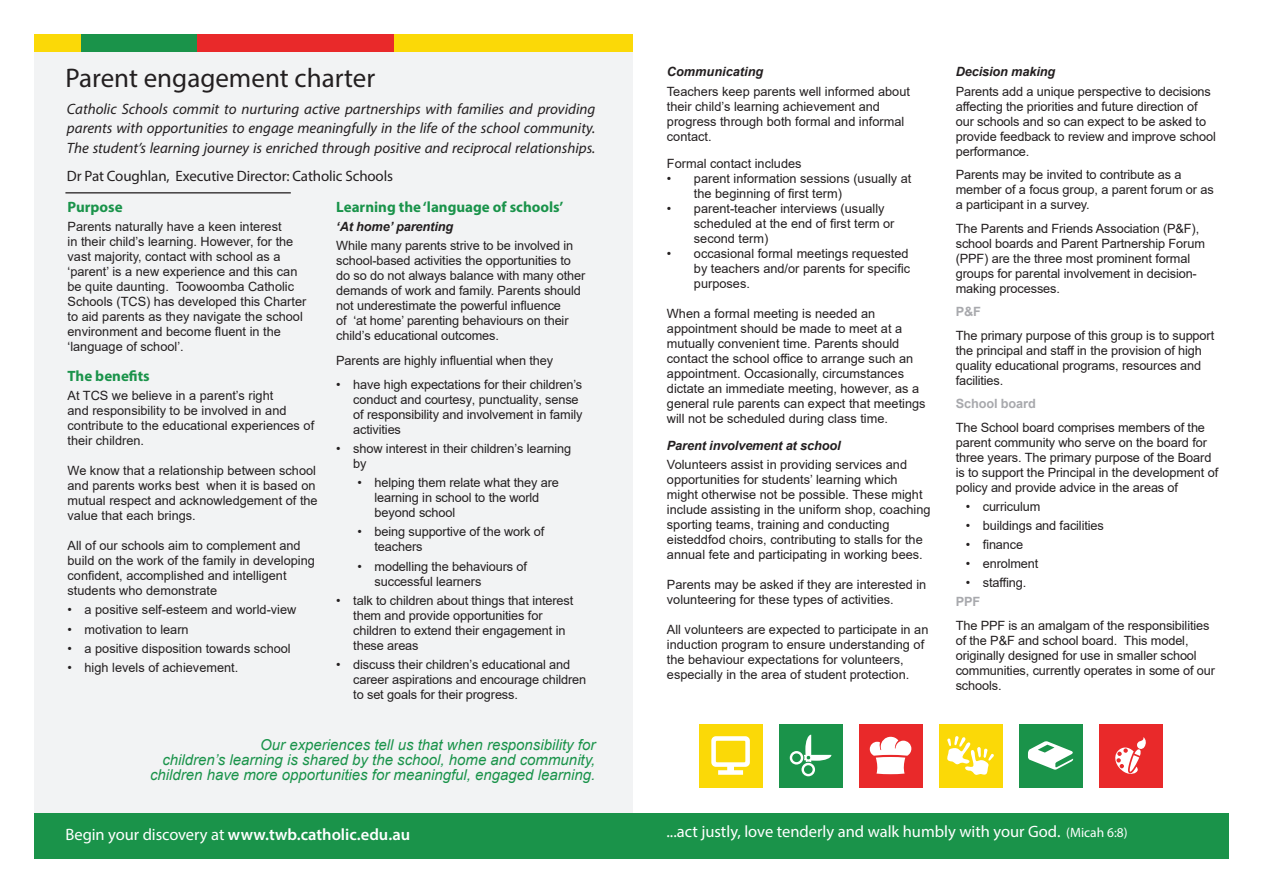
<style>
.page{position:relative;width:1263px;height:893px;background:#fff}
.page>*{position:absolute;margin:0;border:0;box-sizing:border-box;transform-origin:0 0}
.t1{font:27px "Myriad Pro";color:#231f20}
.t2{font:16.5px "Myriad Pro";color:#fff}
.t3{font:600 16.5px "Myriad Pro";color:#fff}
.body{font:italic 15px/19.5px "Myriad Pro";color:#231f20;text-align:justify}
.t4{font:italic 15px "Arial";color:#1a934a}
.sub_heading{font:700 15px "Myriad Pro";color:#1a934a}
.body-2{font:15px "Myriad Pro";letter-spacing:-.01em;color:#231f20}
.content_body{font:12.75px/15px "Arial";color:#231f20}
.content_body-2{font:italic 700 12.75px "Arial";letter-spacing:-.01em;color:#231f20}
.content_body-3{font:700 12.75px "Arial";letter-spacing:-.01em;color:#a8a9ad}
.sub_heading-2{font:italic 700 12.75px "Arial";color:#231f20}
.s1{font-weight:400}
.s2{font-weight:700;font-style:italic}
.s3{font-size:13.5px}
</style>
<div class="page">
<div style="left:34px;top:34px;width:598px;height:779px;background:#f2f3f4"></div>
<div style="left:34px;top:813px;width:1195px;height:46px;background:#1a934a"></div>
<div style="left:34px;top:34px;width:598px;height:17px;background:#fbd907"></div>
<div style="left:197px;top:34px;width:196px;height:17px;background:#e9292a"></div>
<div style="left:81px;top:34px;width:116px;height:17px;background:#1a934a"></div>
<hr style="left:65px;top:192px;width:226px;height:1px;background:#231f20">
<div style="left:699px;top:724px;width:63px;height:63px;background:#fbd907"></div>
<div style="left:1019px;top:724px;width:63px;height:63px;background:#1a934a"></div>
<div style="left:859px;top:724px;width:63px;height:63px;background:#e9292a"></div>
<div style="left:779px;top:724px;width:63px;height:63px;background:#1a934a"></div>
<div style="left:1099px;top:724px;width:63px;height:63px;background:#e9292a"></div>
<div style="left:939px;top:724px;width:63px;height:63px;background:#fbd907"></div>
<svg style="left:947px;top:736px;width:47px;height:39px"></svg>
<svg style="left:870px;top:737px;width:41px;height:37px"></svg>
<svg style="left:711px;top:736px;width:39px;height:39px"></svg>
<svg style="left:790px;top:735px;width:41px;height:41px"></svg>
<svg style="left:1115px;top:737px;width:31px;height:37px"></svg>
<svg style="left:1028px;top:741px;width:45px;height:29px"></svg>
<p class="t1" style="left:65px;top:62px;width:311px">Parent engagement charter</p>
<p class="body" style="left:67px;top:99px;width:530px">Catholic Schools commit to nurturing active partnerships with families and providing parents with opportunities to engage meaningfully in the life of the school community.<br>The student’s learning journey is enriched through positive and reciprocal relationships.</p>
<p class="body-2" style="left:67px;top:167px;width:328px">Dr Pat Coughlan, Executive Director: Catholic Schools</p>
<p class="sub_heading" style="left:68px;top:197px;width:57px">Purpose</p>
<p class="content_body" style="left:68px;top:219px;width:240px">Parents naturally have a keen interest<br>in their child’s learning. However, for the vast majority, contact with school as a ‘parent’ is a new experience and this can be quite daunting. Toowoomba Catholic Schools (TCS) has developed this Charter to aid parents as they navigate the school environment and become fluent in the ‘language of school’.</p>
<p class="sub_heading" style="left:68px;top:366px;width:84px">The benefits</p>
<p class="content_body" style="left:68px;top:388px;width:248px">At TCS we believe in a parent’s right<br>and responsibility to be involved in and contribute to the educational experiences of their children.</p>
<p class="content_body" style="left:68px;top:463px;width:252px">We know that a relationship between school and parents works best when it is based on mutual respect and acknowledgement of the value that each brings.</p>
<p class="content_body" style="left:68px;top:538px;width:249px">All of our schools aim to complement and build on the work of the family in developing confident, accomplished and intelligent students who demonstrate</p>
<p class="content_body" style="left:68px;top:602px;width:230px">• a positive self-esteem and world-view</p>
<p class="content_body" style="left:68px;top:622px;width:123px">• motivation to learn</p>
<p class="content_body" style="left:68px;top:641px;width:225px">• a positive disposition towards school</p>
<p class="content_body" style="left:68px;top:660px;width:172px">• high levels of achievement.</p>
<p class="sub_heading" style="left:336px;top:197px;width:229px">Learning the ‘language of schools’</p>
<p class="content_body-2" style="left:336px;top:218px;width:118px">‘At home’ parenting</p>
<p class="content_body" style="left:336px;top:238px;width:251px">While many parents strive to be involved in school-based activities the opportunities to do so do not always balance with many other demands of work and family. Parents should not underestimate the powerful influence<br>of ‘at home’ parenting behaviours on their child’s educational outcomes.</p>
<p class="content_body" style="left:336px;top:353px;width:218px">Parents are highly influential when they</p>
<p class="content_body" style="left:353px;top:377px;width:231px;text-indent:-17px">• have high expectations for their children’s conduct and courtesy, punctuality, sense of responsibility and involvement in family activities</p>
<p class="content_body" style="left:353px;top:441px;width:219px;text-indent:-17px">• show interest in their children’s learning by</p>
<p class="content_body" style="left:375px;top:475px;width:186px;text-indent:-17px">• helping them relate what they are learning in school to the world beyond school</p>
<p class="content_body" style="left:375px;top:524px;width:171px;text-indent:-17px">• being supportive of the work of teachers</p>
<p class="content_body" style="left:375px;top:559px;width:154px;text-indent:-17px">• modelling the behaviours of successful learners</p>
<p class="content_body" style="left:353px;top:593px;width:222px;text-indent:-17px">• talk to children about things that interest them and provide opportunities for children to extend their engagement in these areas</p>
<p class="content_body" style="left:353px;top:657px;width:235px;text-indent:-17px">• discuss their children’s educational and career aspirations and encourage children to set goals for their progress.</p>
<p class="t4" style="left:260px;top:734px;width:337px">Our experiences tell us that when responsibility for</p>
<p class="t4" style="left:162px;top:749px;width:435px">children’s learning is shared by the school, home and community,</p>
<p class="t4" style="left:150px;top:764px;width:447px">children have more opportunities for meaningful, engaged learning.</p>
<p class="t3" style="left:65px;top:824px;width:346px"><span class="s1">Begin your discovery at</span> www.twb.catholic.edu.au</p>
<p class="sub_heading-2" style="left:667px;top:63px;width:98px">Communicating</p>
<p class="content_body" style="left:667px;top:84px;width:245px">Teachers keep parents well informed about their child’s learning achievement and progress through both formal and informal contact.</p>
<p class="content_body" style="left:667px;top:156px;width:136px">Formal contact includes</p>
<p class="content_body" style="left:694px;top:171px;width:219px;text-indent:-27px">• parent information sessions (usually at the beginning of first term)</p>
<p class="content_body" style="left:694px;top:201px;width:202px;text-indent:-27px">• parent-teacher interviews (usually scheduled at the end of first term or second term)</p>
<p class="content_body" style="left:694px;top:246px;width:218px;text-align:justify;text-indent:-27px">• occasional formal meetings requested by teachers and/or parents for specific purposes.</p>
<p class="content_body" style="left:667px;top:306px;width:260px">When a formal meeting is needed an appointment should be made to meet at a mutually convenient time. Parents should contact the school office to arrange such an appointment. Occasionally, circumstances dictate an immediate meeting, however, as a general rule parents can expect that meetings will not be scheduled during class time.</p>
<p class="content_body" style="left:667px;top:436px;width:242px;line-height:19.2px"><span class="s2">Parent involvement at school<br></span>Volunteers assist in providing services and</p>
<p class="content_body" style="left:667px;top:472px;width:265px">opportunities for students’ learning which might otherwise not be possible. These might include assisting in the uniform shop, coaching sporting teams, training and conducting eisteddfod choirs, contributing to stalls for the annual fete and participating in working bees.</p>
<p class="content_body" style="left:667px;top:577px;width:261px">Parents may be asked if they are interested in volunteering for these types of activities.</p>
<p class="content_body" style="left:667px;top:622px;width:263px">All volunteers are expected to participate in an induction program to ensure understanding of the behaviour expectations for volunteers, especially in the area of student protection.</p>
<p class="content_body-2" style="left:956px;top:63px;width:101px">Decision making</p>
<p class="content_body" style="left:956px;top:84px;width:262px">Parents add a unique perspective to decisions affecting the priorities and future direction of our schools and so can expect to be asked to provide feedback to review and improve school performance.</p>
<p class="content_body" style="left:956px;top:167px;width:260px">Parents may be invited to contribute as a member of a focus group, a parent forum or as a participant in a survey.</p>
<p class="content_body" style="left:956px;top:221px;width:251px">The Parents and Friends Association (P&amp;F), school boards and Parent Partnership Forum (PPF) are the three most prominent formal groups for parental involvement in decision&shy;making processes.</p>
<p class="content_body-3" style="left:956px;top:303px;width:27px">P&amp;F</p>
<p class="content_body" style="left:956px;top:328px;width:260px">The primary purpose of this group is to support the principal and staff in the provision of high quality educational programs, resources and facilities.</p>
<p class="content_body-3" style="left:956px;top:395px;width:82px">School board</p>
<p class="content_body" style="left:956px;top:420px;width:264px">The School board comprises members of the parent community who serve on the board for three years. The primary purpose of the Board is to support the Principal in the development of policy and provide advice in the areas of</p>
<p class="content_body" style="left:966px;top:499px;width:76px">• curriculum</p>
<p class="content_body" style="left:966px;top:518px;width:140px">• buildings and facilities</p>
<p class="content_body" style="left:966px;top:537px;width:59px">• finance</p>
<p class="content_body" style="left:966px;top:556px;width:74px">• enrolment</p>
<p class="content_body" style="left:966px;top:575px;width:62px">• staffing.</p>
<p class="content_body-3" style="left:956px;top:593px;width:26px">PPF</p>
<p class="content_body" style="left:956px;top:617px;width:261px">The PPF is an amalgam of the responsibilities of the P&amp;F and school board. This model, originally designed for use in smaller school communities, currently operates in some of our schools.</p>
<p class="t2" style="left:666px;top:821px;width:463px">...act justly, love tenderly and walk humbly with your God. <span class="s3">(Micah 6:8)</span></p>
</div>
